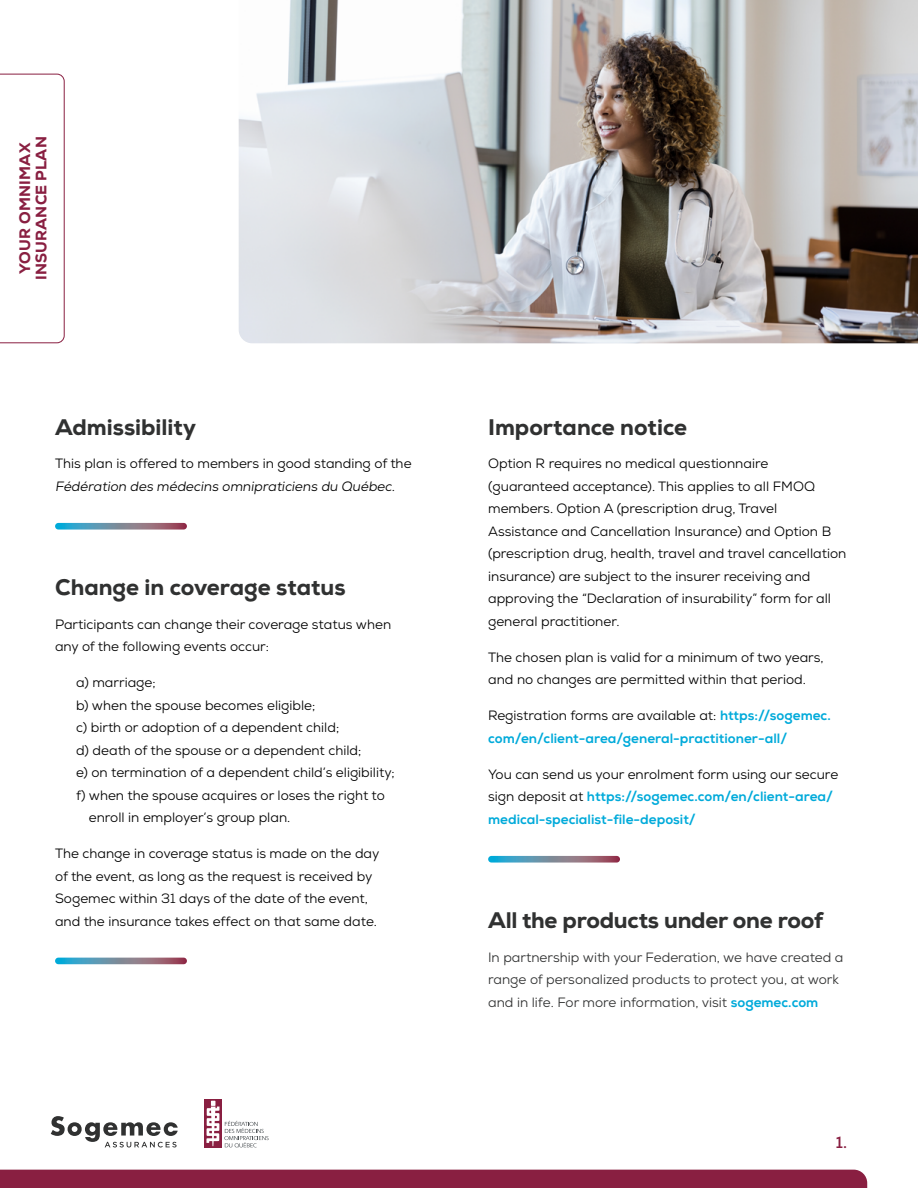
<style>
.page{position:relative;width:918px;height:1188px;background:#fff}
.page>*{position:absolute;margin:0;border:0;box-sizing:border-box;transform-origin:0 0}
.t1{font:800 22.5px "Nexa";color:#303131}
.t2{font:700 16.5px "Nexa";color:#891f41}
.t3{font:800 15.15px/16.2px "Nexa";letter-spacing:.015em;color:#891f41;text-align:center}
.t4{font:13.5px/22.5px "Nexa";color:#000}
.t5{font:800 13.5px/22.5px "Nexa";color:#00aada}
.t6{font:13.5px/22.5px "Nexa";color:#303131}
.s1{font-weight:400;color:#000}
.s2{font-weight:800;color:#00aada}
</style>
<div class="page">
<svg style="left:55px;top:523px;width:132px;height:7px"></svg>
<svg style="left:55px;top:958px;width:132px;height:6px"></svg>
<svg style="left:488px;top:856px;width:132px;height:7px"></svg>
<img style="left:239px;top:0;width:679px;height:343px">
<svg style="left:0;top:74px;width:65px;height:269px"></svg>
<div style="left:0;top:1170px;width:867px;height:18px;background:#891f41"></div>
<div style="left:204px;top:1099px;width:18px;height:49px;background:#891f41"></div>
<svg style="left:206px;top:1101px;width:63px;height:46px"></svg>
<svg style="left:51px;top:1116px;width:127px;height:32px"></svg>
<p class="t3" style="left:17px;top:280px;width:145px;rotate:-90deg">YOUR OMNIMAX<br>INSURANCE PLAN</p>
<h1 class="t1" style="left:55px;top:413px;width:142px">Admissibility</h1>
<p class="t4" style="left:55px;top:452px;width:358px">This plan is offered to members in good standing of the<br>Fédération des médecins omnipraticiens du Québec.</p>
<h1 class="t1" style="left:55px;top:573px;width:292px">Change in coverage status</h1>
<p class="t4" style="left:55px;top:613px;width:338px">Participants can change their coverage status when any of the following events occur:</p>
<p class="t4" style="left:76px;top:671px;width:81px">a) marriage;</p>
<p class="t4" style="left:76px;top:694px;width:241px">b) when the spouse becomes eligible;</p>
<p class="t4" style="left:76px;top:716px;width:265px">c) birth or adoption of a dependent child;</p>
<p class="t4" style="left:76px;top:739px;width:287px">d) death of the spouse or a dependent child;</p>
<p class="t4" style="left:76px;top:761px;width:320px">e) on termination of a dependent child’s eligibility;</p>
<p class="t4" style="left:76px;top:784px;width:310px">f) when the spouse acquires or loses the right to</p>
<p class="t4" style="left:89px;top:806px;width:203px">enroll in employer’s group plan.</p>
<p class="t4" style="left:55px;top:842px;width:326px">The change in coverage status is made on the day of the event, as long as the request is received by Sogemec within 31 days of the date of the event, and the insurance takes effect on that same date.</p>
<h1 class="t1" style="left:488px;top:413px;width:200px">Importance notice</h1>
<p class="t4" style="left:488px;top:452px;width:360px">Option R requires no medical questionnaire (guaranteed acceptance). This applies to all FMOQ members. Option A (prescription drug, Travel Assistance and Cancellation Insurance) and Option B (prescription drug, health, travel and travel cancellation insurance) are subject to the insurer receiving and approving the “Declaration of insurability” form for all general practitioner.</p>
<p class="t4" style="left:488px;top:646px;width:337px">The chosen plan is valid for a minimum of two years, and no changes are permitted within that period.</p>
<p class="t5" style="left:488px;top:705px;width:344px"><span class="s1">Registration forms are available at:</span> https://sogemec. com/en/client-area/general-practitioner-all/</p>
<p class="t5" style="left:488px;top:763px;width:352px"><span class="s1">You can send us your enrolment form using our secure sign deposit at</span> https://sogemec.com/en/client-area/ medical-specialist-file-deposit/</p>
<h1 class="t1" style="left:488px;top:906px;width:337px">All the products under one roof</h1>
<p class="t6" style="left:488px;top:946px;width:357px">In partnership with your Federation, we have created a range of personalized products to protect you, at work and in life. For more information, visit <span class="s2">sogemec.com</span></p>
<p class="t2" style="left:836px;top:1131px;width:13px">1.</p>
</div>
